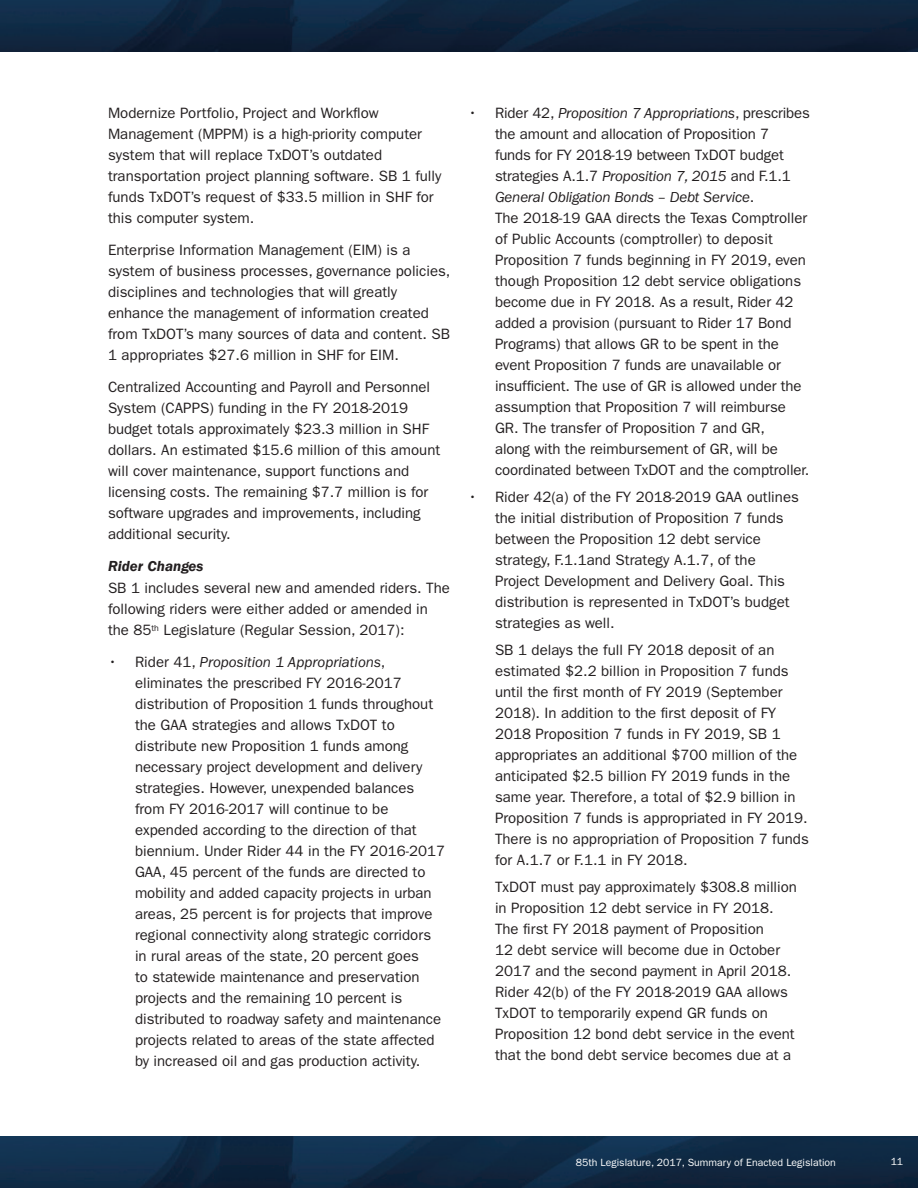
<style>
.page{position:relative;width:918px;height:1188px;background:#fff}
.page>*{position:absolute;margin:0;border:0;box-sizing:border-box;transform-origin:0 0}
.Text_indented{font:15px/21px "ITC Franklin Gothic Std";color:#231f20}
.Body_Text{font:15px/21px "ITC Franklin Gothic Std";color:#231f20}
.Subhead_1_Italic{font:15px "Franklin Gothic LT Com Dm It";color:#231f20}
.t1{font:10.5px "ITC Franklin Gothic Std";color:#fff}
.s1{font-style:italic;color:#211d1e}
</style>
<div class="page">
<img style="left:0;top:1136px;width:918px;height:52px">
<img style="left:0;top:0;width:918px;height:52px">
<p class="Body_Text" style="left:108px;top:103px;width:335px">Modernize Portfolio, Project and Workflow Management (MPPM) is a high-priority computer system that will replace TxDOT’s outdated transportation project planning software. SB 1 fully funds TxDOT’s request of $33.5 million in SHF for this computer system.</p>
<p class="Body_Text" style="left:108px;top:240px;width:344px">Enterprise Information Management (EIM) is a system of business processes, governance policies, disciplines and technologies that will greatly enhance the management of information created from TxDOT’s many sources of data and content. SB 1 appropriates $27.6 million in SHF for EIM.</p>
<p class="Body_Text" style="left:108px;top:376px;width:334px">Centralized Accounting and Payroll and Personnel System (CAPPS) funding in the FY 2018-2019 budget totals approximately $23.3 million in SHF dollars. An estimated $15.6 million of this amount will cover maintenance, support functions and licensing costs. The remaining $7.7 million is for software upgrades and improvements, including additional security.</p>
<p class="Subhead_1_Italic" style="left:108px;top:557px;width:97px">Rider Changes</p>
<p class="Body_Text" style="left:108px;top:578px;width:343px">SB 1 includes several new and amended riders. The following riders were either added or amended in the 85<sup>th</sup> Legislature (Regular Session, 2017):</p>
<p class="Text_indented" style="left:135px;top:651px;width:312px;text-indent:-27px">• Rider 41, <span class="s1">Proposition 1 Appropriations</span>, eliminates the prescribed FY 2016-2017 distribution of Proposition 1 funds throughout the GAA strategies and allows TxDOT to distribute new Proposition 1 funds among necessary project development and delivery strategies. However, unexpended balances from FY 2016-2017 will continue to be expended according to the direction of that biennium. Under Rider 44 in the FY 2016-2017<br>GAA, 45 percent of the funds are directed to mobility and added capacity projects in urban areas, 25 percent is for projects that improve regional connectivity along strategic corridors in rural areas of the state, 20 percent goes<br>to statewide maintenance and preservation projects and the remaining 10 percent is distributed to roadway safety and maintenance projects related to areas of the state affected by increased oil and gas production activity.</p>
<p class="Text_indented" style="left:495px;top:103px;width:316px;text-indent:-27px">• Rider 42, <span class="s1">Proposition 7 Appropriations</span>, prescribes the amount and allocation of Proposition 7<br>funds for FY 2018-19 between TxDOT budget strategies A.1.7 <span class="s1">Proposition 7, 2015</span> and F.1.1<br><span class="s1">General Obligation Bonds – Debt Service</span>.<br>The 2018-19 GAA directs the Texas Comptroller of Public Accounts (comptroller) to deposit Proposition 7 funds beginning in FY 2019, even though Proposition 12 debt service obligations become due in FY 2018. As a result, Rider 42 added a provision (pursuant to Rider 17 Bond Programs) that allows GR to be spent in the event Proposition 7 funds are unavailable or insufficient. The use of GR is allowed under the assumption that Proposition 7 will reimburse GR. The transfer of Proposition 7 and GR,<br>along with the reimbursement of GR, will be coordinated between TxDOT and the comptroller.</p>
<p class="Text_indented" style="left:495px;top:487px;width:305px;text-indent:-27px">• Rider 42(a) of the FY 2018-2019 GAA outlines the initial distribution of Proposition 7 funds between the Proposition 12 debt service strategy, F.1.1and Strategy A.1.7, of the Project Development and Delivery Goal. This distribution is represented in TxDOT’s budget strategies as well.</p>
<p class="Text_indented" style="left:495px;top:640px;width:315px">SB 1 delays the full FY 2018 deposit of an estimated $2.2 billion in Proposition 7 funds until the first month of FY 2019 (September 2018). In addition to the first deposit of FY 2018 Proposition 7 funds in FY 2019, SB 1 appropriates an additional $700 million of the anticipated $2.5 billion FY 2019 funds in the same year. Therefore, a total of $2.9 billion in Proposition 7 funds is appropriated in FY 2019.<br>There is no appropriation of Proposition 7 funds for A.1.7 or F.1.1 in FY 2018.</p>
<p class="Text_indented" style="left:495px;top:877px;width:304px">TxDOT must pay approximately $308.8 million in Proposition 12 debt service in FY 2018.<br>The first FY 2018 payment of Proposition<br>12 debt service will become due in October 2017 and the second payment in April 2018.<br>Rider 42(b) of the FY 2018-2019 GAA allows TxDOT to temporarily expend GR funds on Proposition 12 bond debt service in the event that the bond debt service becomes due at a</p>
<p class="t1" style="left:576px;top:1156px;width:262px">85th Legislature, 2017, Summary of Enacted Legislation</p>
<p class="t1" style="left:891px;top:1156px;width:14px">11</p>
</div>
